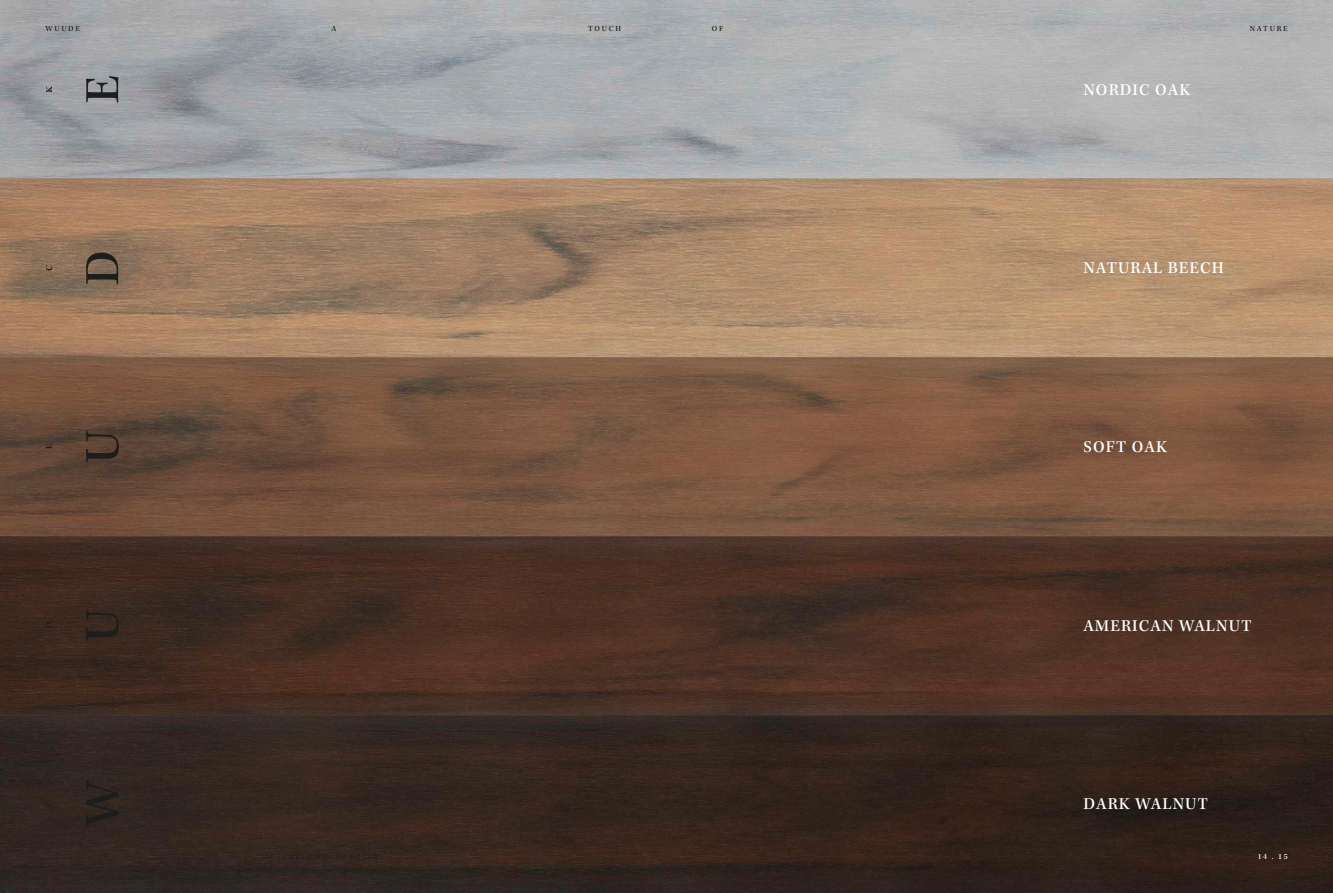
<style>
.page{position:relative;width:1333px;height:893px;background:#fff}
.page>*{position:absolute;margin:0;border:0;box-sizing:border-box;transform-origin:0 0}
.t1{font:500 17px "Kepler Std";letter-spacing:.06em;color:#fff}
.t2{font:500 8px "Kepler Std";letter-spacing:.205em;color:#1d1d1b}
.t3{font:500 8px "Kepler Std";color:#fff}
</style>
<div class="page">
<img style="left:0;top:0;width:1332px;height:893px">
<svg style="left:86px;top:780px;width:33px;height:48px;background:#2b231e"></svg>
<svg style="left:86px;top:609px;width:33px;height:32px"></svg>
<svg style="left:86px;top:430px;width:33px;height:33px"></svg>
<svg style="left:86px;top:253px;width:32px;height:31px"></svg>
<svg style="left:86px;top:76px;width:32px;height:26px"></svg>
<svg style="left:46px;top:801px;width:6px;height:5px"></svg>
<svg style="left:46px;top:622px;width:6px;height:6px"></svg>
<svg style="left:46px;top:444px;width:6px;height:5px"></svg>
<svg style="left:46px;top:265px;width:6px;height:5px"></svg>
<svg style="left:46px;top:86px;width:6px;height:6px"></svg>
<p class="t2" style="left:45px;top:26px;width:36px">WUUDE</p>
<p class="t2" style="left:331px;top:26px;width:7px">A</p>
<p class="t2" style="left:588px;top:26px;width:35px">TOUCH</p>
<p class="t2" style="left:712px;top:26px;width:13px">OF</p>
<p class="t2" style="left:1249px;top:26px;width:39px">NATURE</p>
<p class="t1" style="left:1083px;top:83px;width:108px">NORDIC OAK</p>
<p class="t1" style="left:1083px;top:262px;width:142px">NATURAL BEECH</p>
<p class="t1" style="left:1083px;top:440px;width:85px">SOFT OAK</p>
<p class="t1" style="left:1083px;top:619px;width:170px">AMERICAN WALNUT</p>
<p class="t1" style="left:1083px;top:797px;width:126px">DARK WALNUT</p>
<p class="t3" style="left:1257px;top:853px;width:31px">14 . 15</p>
</div>
